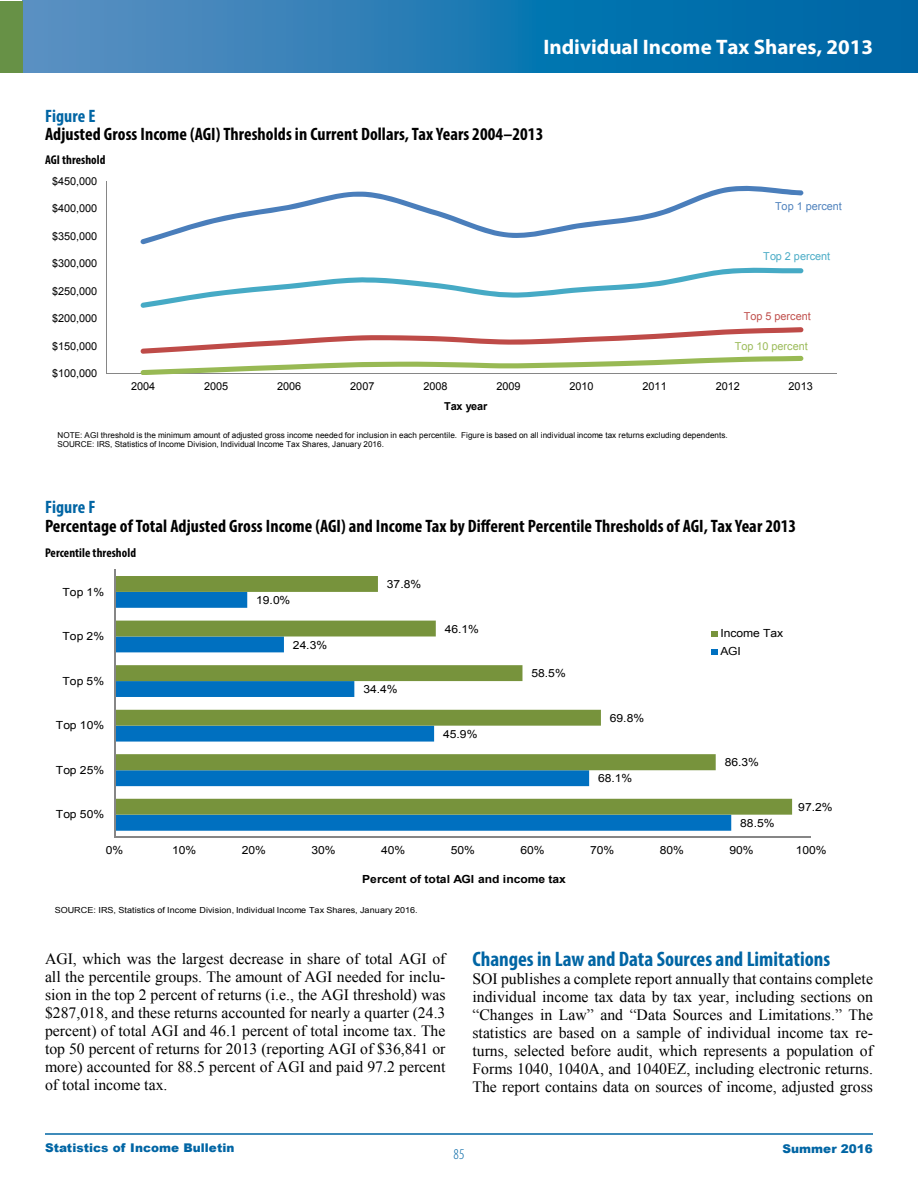
<style>
.page{position:relative;width:918px;height:1188px;background:#fff}
.page>*{position:absolute;margin:0;border:0;box-sizing:border-box;transform-origin:0 0}
.t1{font:700 condensed 21px "Myriad Pro";color:#0065a4}
.t2{font:700 21px "Myriad Pro";color:#fff}
.t3{font:700 condensed 18px "Myriad Pro";letter-spacing:.005em;color:#000}
.t4{font:700 condensed 18px "Myriad Pro";letter-spacing:.005em;color:#0065a4}
.t5{font:15.75px/18px "Times New Roman";color:#000;text-align:justify}
.t6{font:300 condensed 15px "Myriad Pro";color:#0065a4}
.t7{font:700 condensed 12.75px "Myriad Pro";letter-spacing:.005em;color:#000}
.t8{font:900 12px "Arial";letter-spacing:.005em;color:#0065a4}
.t9{font:11.25px/17.9px "Arial";color:#000;scale:1.08 1}
.t10{font:700 11.25px "Arial";letter-spacing:-.005em;color:#000;scale:1.08 1}
.t11{font:10.95px "Arial";letter-spacing:-.005em;color:#000}
.t12{font:10.95px "Arial";letter-spacing:-.005em;color:#9bbb59}
.t13{font:10.95px "Arial";letter-spacing:-.01em;color:#4f82bd}
.t14{font:10.95px "Arial";letter-spacing:-.005em;color:#4bacc6}
.t15{font:10.95px "Arial";letter-spacing:-.005em;color:#c0504d}
.t16{font:700 10.95px "Arial";letter-spacing:-.01em;color:#000}
.t17{font:8.4px "Arial";letter-spacing:.005em;color:#000;scale:1.08 1}
.t18{font:8.1px/9.3px "Arial";color:#000}
</style>
<div class="page">
<svg style="left:22px;top:1px;width:896px;height:72px;background:#217ab1"></svg>
<div style="left:0;top:1px;width:22px;height:72px;background:#679146"></div>
<hr style="left:45px;top:1133px;width:828px;height:2px;background:#0065a4">
<hr style="left:106px;top:181px;width:1px;height:192px;background:#868686">
<hr style="left:107px;top:373px;width:730px;height:1px;background:#868686">
<svg style="left:140px;top:185px;width:663px;height:59px"></svg>
<svg style="left:140px;top:268px;width:663px;height:40px"></svg>
<svg style="left:140px;top:327px;width:663px;height:47px"></svg>
<div style="left:115px;top:815px;width:616px;height:16px;background:#0070c0"></div>
<svg style="left:115px;top:576px;width:677px;height:239px"></svg>
<hr style="left:115px;top:836px;width:696px;height:1px;background:#868686">
<hr style="left:114px;top:570px;width:1px;height:267px;background:#868686">
<div style="left:720px;top:754px;width:44px;height:17px;background:#fff"></div>
<div style="left:606px;top:709px;width:43px;height:17px;background:#fff"></div>
<div style="left:527px;top:665px;width:43px;height:17px;background:#fff"></div>
<div style="left:440px;top:620px;width:44px;height:17px;background:#fff"></div>
<div style="left:383px;top:575px;width:43px;height:18px;background:#fff"></div>
<svg style="left:712px;top:631px;width:6px;height:5px"></svg>
<svg style="left:712px;top:649px;width:6px;height:5px"></svg>
<h1 class="t2" style="left:543px;top:33px;width:331px">Individual Income Tax Shares, 2013</h1>
<p class="t4" style="left:45px;top:104px;width:52px">Figure E</p>
<p class="t3" style="left:45px;top:123px;width:500px">Adjusted Gross Income (AGI) Thresholds in Current Dollars, Tax Years 2004–2013</p>
<p class="t7" style="left:45px;top:151px;width:62px">AGI threshold</p>
<p class="t11" style="left:52px;top:174px;width:47px">$450,000</p>
<p class="t11" style="left:52px;top:201px;width:47px">$400,000</p>
<p class="t11" style="left:52px;top:229px;width:47px">$350,000</p>
<p class="t11" style="left:52px;top:256px;width:47px">$300,000</p>
<p class="t11" style="left:52px;top:284px;width:47px">$250,000</p>
<p class="t11" style="left:52px;top:311px;width:47px">$200,000</p>
<p class="t11" style="left:52px;top:339px;width:47px">$150,000</p>
<p class="t11" style="left:52px;top:366px;width:47px">$100,000</p>
<p class="t13" style="left:775px;top:199px;width:68px">Top 1 percent</p>
<p class="t14" style="left:763px;top:249px;width:68px">Top 2 percent</p>
<p class="t15" style="left:744px;top:309px;width:69px">Top 5 percent</p>
<p class="t12" style="left:735px;top:339px;width:75px">Top 10 percent</p>
<p class="t11" style="left:131px;top:379px;width:26px">2004</p>
<p class="t11" style="left:204px;top:379px;width:26px">2005</p>
<p class="t11" style="left:277px;top:379px;width:26px">2006</p>
<p class="t11" style="left:350px;top:379px;width:26px">2007</p>
<p class="t11" style="left:423px;top:379px;width:26px">2008</p>
<p class="t11" style="left:497px;top:379px;width:26px">2009</p>
<p class="t11" style="left:569px;top:379px;width:26px">2010</p>
<p class="t11" style="left:643px;top:379px;width:26px">2011</p>
<p class="t11" style="left:716px;top:379px;width:26px">2012</p>
<p class="t11" style="left:789px;top:379px;width:26px">2013</p>
<p class="t16" style="left:444px;top:399px;width:45px">Tax year</p>
<p class="t18" style="left:57px;top:431px;width:672px">NOTE: AGI threshold is the minimum amount of adjusted gross income needed for inclusion in each percentile. Figure is based on all individual income tax returns excluding dependents.<br>SOURCE: IRS, Statistics of Income Division, Individual Income Tax Shares, January 2016.</p>
<p class="t4" style="left:45px;top:496px;width:52px">Figure F</p>
<p class="t3" style="left:45px;top:515px;width:753px">Percentage of Total Adjusted Gross Income (AGI) and Income Tax by Different Percentile Thresholds of AGI, Tax Year 2013</p>
<p class="t7" style="left:45px;top:544px;width:93px">Percentile threshold</p>
<p class="t9" style="left:63px;top:583px;width:40px">Top 1%</p>
<p class="t9" style="left:63px;top:627px;width:40px">Top 2%</p>
<p class="t9" style="left:63px;top:672px;width:40px">Top 5%</p>
<p class="t9" style="left:56px;top:717px;width:46px">Top 10%</p>
<p class="t9" style="left:56px;top:761px;width:46px">Top 25%</p>
<p class="t9" style="left:56px;top:806px;width:46px">Top 50%</p>
<p class="t9" style="left:256px;top:591px;width:33px">19.0%</p>
<p class="t9" style="left:293px;top:636px;width:33px">24.3%</p>
<p class="t9" style="left:387px;top:576px;width:33px">37.8%</p>
<p class="t9" style="left:363px;top:681px;width:33px">34.4%</p>
<p class="t9" style="left:445px;top:620px;width:33px">46.1%</p>
<p class="t9" style="left:443px;top:725px;width:33px">45.9%</p>
<p class="t9" style="left:531px;top:665px;width:33px">58.5%</p>
<p class="t9" style="left:610px;top:709px;width:33px">69.8%</p>
<p class="t9" style="left:598px;top:770px;width:33px">68.1%</p>
<p class="t9" style="left:720px;top:625px;width:60px">Income Tax<br>AGI</p>
<p class="t9" style="left:725px;top:754px;width:33px">86.3%</p>
<p class="t9" style="left:740px;top:814px;width:33px">88.5%</p>
<p class="t9" style="left:798px;top:798px;width:33px">97.2%</p>
<p class="t9" style="left:106px;top:841px;width:18px">0%</p>
<p class="t9" style="left:172px;top:841px;width:24px">10%</p>
<p class="t9" style="left:242px;top:841px;width:24px">20%</p>
<p class="t9" style="left:311px;top:841px;width:24px">30%</p>
<p class="t9" style="left:381px;top:841px;width:24px">40%</p>
<p class="t9" style="left:451px;top:841px;width:24px">50%</p>
<p class="t9" style="left:521px;top:841px;width:24px">60%</p>
<p class="t9" style="left:590px;top:841px;width:24px">70%</p>
<p class="t9" style="left:660px;top:841px;width:24px">80%</p>
<p class="t9" style="left:729px;top:841px;width:24px">90%</p>
<p class="t9" style="left:796px;top:841px;width:30px">100%</p>
<p class="t10" style="left:362px;top:872px;width:190px">Percent of total AGI and income tax</p>
<p class="t17" style="left:55px;top:904px;width:338px">SOURCE: IRS, Statistics of Income Division, Individual Income Tax Shares, January 2016.</p>
<p class="t5" style="left:45px;top:949px;width:402px">AGI, which was the largest decrease in share of total AGI of all the percentile groups. The amount of AGI needed for inclu&shy;sion in the top 2 percent of returns (i.e., the AGI threshold) was $287,018, and these returns accounted for nearly a quarter (24.3 percent) of total AGI and 46.1 percent of total income tax. The top 50 percent of returns for 2013 (reporting AGI of $36,841 or more) accounted for 88.5 percent of AGI and paid 97.2 percent of total income tax.</p>
<h1 class="t1" style="left:472px;top:945px;width:359px">Changes in Law and Data Sources and Limitations</h1>
<p class="t5" style="left:472px;top:969px;width:402px">SOI publishes a complete report annually that contains complete individual income tax data by tax year, including sections on “Changes in Law” and “Data Sources and Limitations.” The statistics are based on a sample of individual income tax re&shy;turns, selected before audit, which represents a population of Forms 1040, 1040A, and 1040EZ, including electronic returns.<br>The report contains data on sources of income, adjusted gross</p>
<p class="t8" style="left:45px;top:1139px;width:191px">Statistics of Income Bulletin</p>
<p class="t6" style="left:454px;top:1145px;width:12px">85</p>
<p class="t8" style="left:782px;top:1140px;width:92px">Summer 2016</p>
</div>
